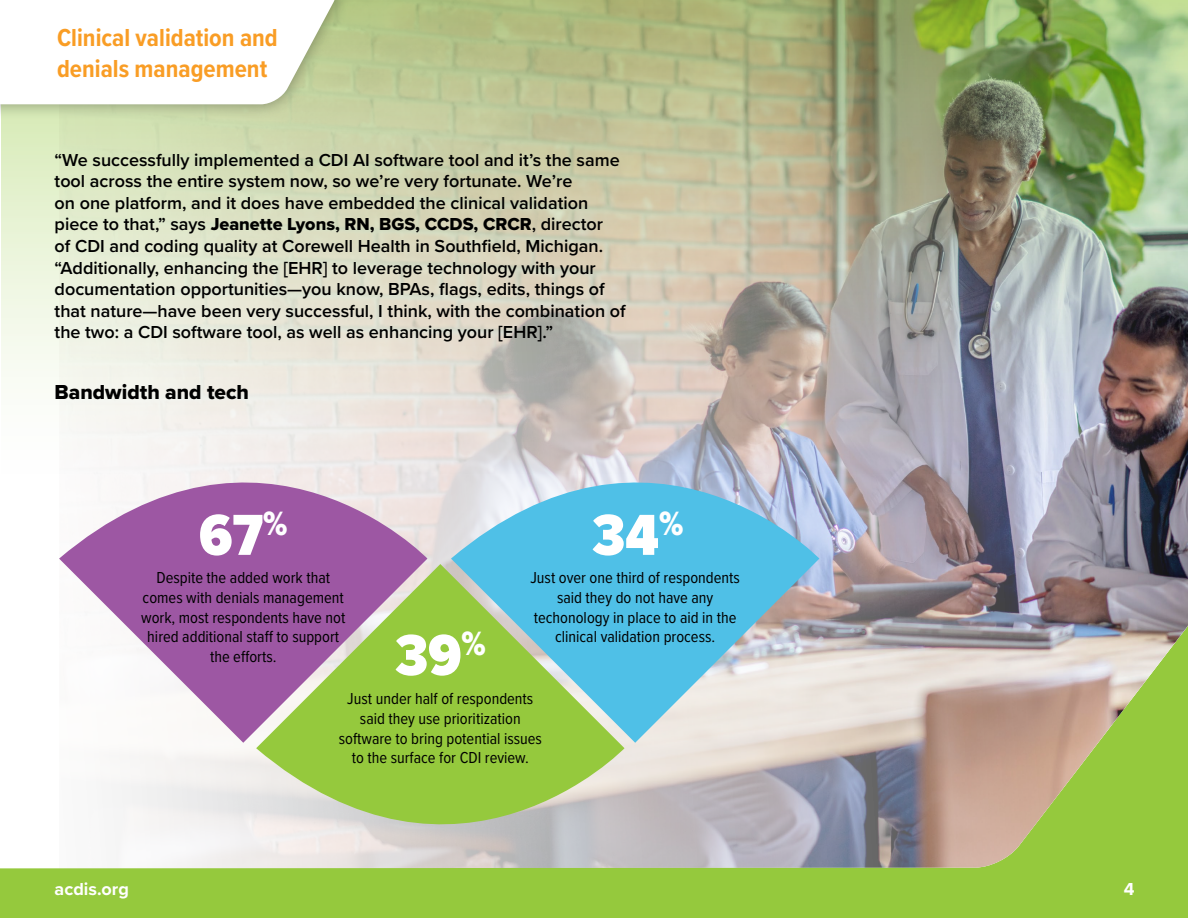
<style>
.page{position:relative;width:1188px;height:918px;background:#fff}
.page>*{position:absolute;margin:0;border:0;box-sizing:border-box;transform-origin:0 0}
.t1{font:900 60px "Proxima Nova Cond";color:#fff}
.t2{font:700 25.5px/30.6px "Proxima Nova Cond";color:#f99d25}
.t3{font:21px "Proxima Nova Extrabld";color:#000}
.t4{font:600 18px/21.6px "Proxima Nova";color:#000}
.t5{font:18px "Proxima Nova Extrabld";color:#000}
.t6{font:700 18px "Proxima Nova";color:#fff}
.t7{font:16.5px/19.8px "Proxima Nova Cond";color:#000;text-align:center}
.s1{font-family:"Proxima Nova";font-weight:600}
</style>
<div class="page">
<div style="left:0;top:576px;width:1188px;height:342px;background:#95c93d"></div>
<div style="left:0;top:576px;width:59px;height:292px;background:#fff"></div>
<img style="left:59px;top:486px;width:1129px;height:382px">
<img style="left:1px;top:0;width:1187px;height:486px">
<div style="left:0;top:0;width:350px;height:119px;background:#000;opacity:.35"></div>
<svg style="left:0;top:0;width:338px;height:104px"></svg>
<svg style="left:59px;top:387px;width:368px;height:356px"></svg>
<svg style="left:256px;top:564px;width:369px;height:305px"></svg>
<svg style="left:451px;top:387px;width:368px;height:356px;background:#96c7c7"></svg>
<h2 class="t2" style="left:57px;top:22px;width:222px">Clinical validation and denials management</h2>
<p class="t4" style="left:55px;top:148px;width:567px">“We successfully implemented a CDI AI software tool and it’s the same tool across the entire system now, so we’re very fortunate. We’re<br>on one platform, and it does have embedded the clinical validation</p>
<p class="t5" style="left:55px;top:211px;width:550px"><span class="s1">piece to that,” says</span> Jeanette Lyons, RN, BGS, CCDS, CRCR<span class="s1">, director</span></p>
<p class="t4" style="left:55px;top:235px;width:573px">of CDI and coding quality at Corewell Health in Southfield, Michigan. “Additionally, enhancing the [EHR] to leverage technology with your documentation opportunities—you know, BPAs, flags, edits, things of that nature—have been very successful, I think, with the combination of the two: a CDI software tool, as well as enhancing your [EHR].”</p>
<p class="t3" style="left:55px;top:376px;width:196px">Bandwidth and tech</p>
<h1 class="t1" style="left:199px;top:491px;width:90px">67<sup>%</sup></h1>
<p class="t7" style="left:141px;top:567px;width:206px">Despite the added work that comes with denials management work, most respondents have not hired additional staff to support the efforts.</p>
<p class="t7" style="left:339px;top:688px;width:205px">Just under half of respondents said they use prioritization software to bring potential issues to the surface for CDI review.</p>
<h1 class="t1" style="left:592px;top:491px;width:93px">34<sup>%</sup></h1>
<p class="t7" style="left:530px;top:567px;width:211px">Just over one third of respondents said they do not have any techonology in place to aid in the clinical validation process.</p>
<h1 class="t1" style="left:395px;top:611px;width:92px">39<sup>%</sup></h1>
<p class="t6" style="left:55px;top:876px;width:76px">acdis.org</p>
<p class="t6" style="left:1124px;top:876px;width:12px">4</p>
</div>
